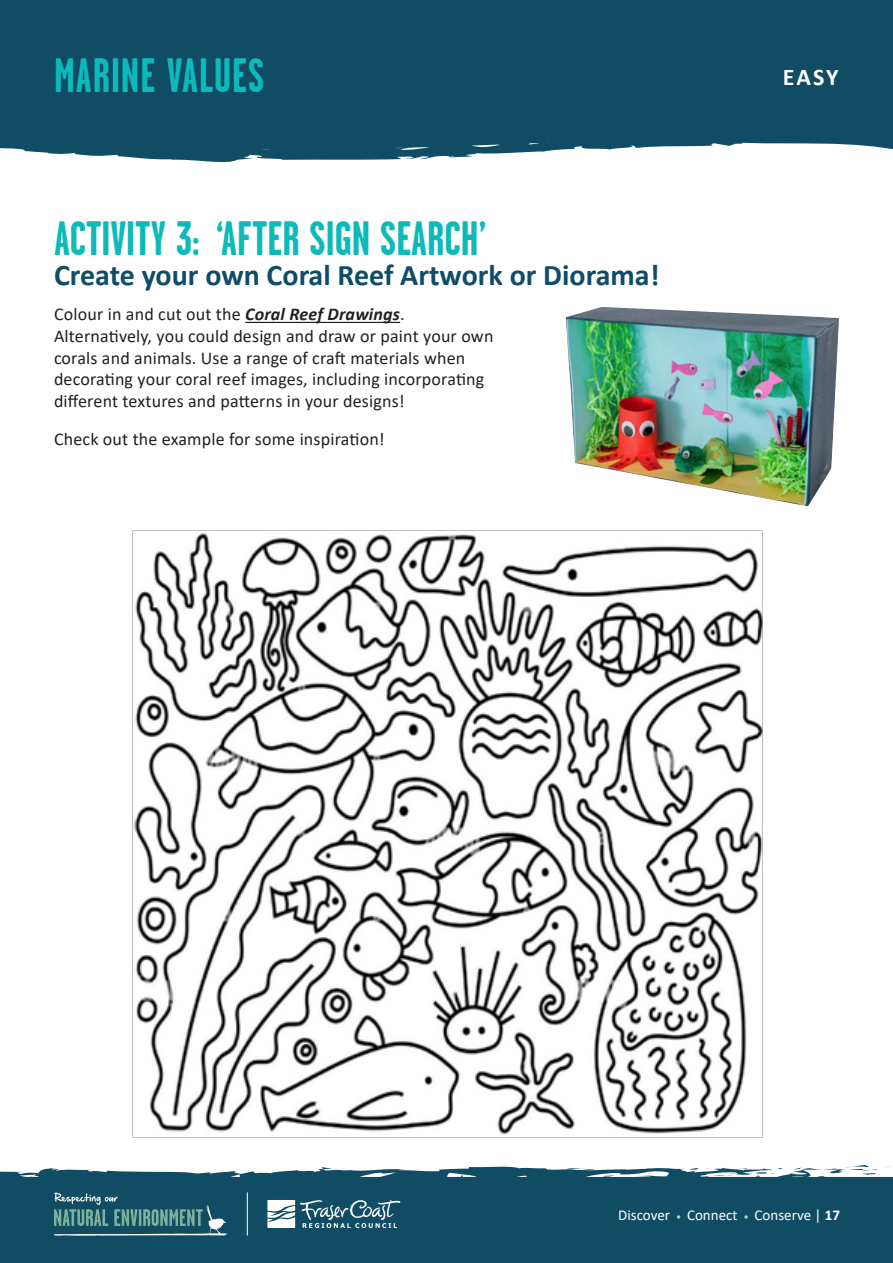
<style>
.page{position:relative;width:893px;height:1263px;background:#fff}
.page>*{position:absolute;margin:0;border:0;box-sizing:border-box;transform-origin:0 0}
.t1{font:700 48px "Garage Gothic";color:#0dbab9}
.t2{font:700 48px "Garage Gothic";letter-spacing:.02em;color:#0dbab9}
.t3{font:700 30px "Calibri";color:#104c65}
.t4{font:700 24px "Calibri";color:#fff}
.t5{font:18px/21.6px "Calibri";letter-spacing:.01em;color:#231f20}
.t6{font:15px "Calibri";color:#fff}
.s1{font-weight:700;font-style:italic}
.s2{font-weight:700}
</style>
<div class="page">
<svg style="left:0;top:1165px;width:893px;height:98px;background:#225a70"></svg>
<svg style="left:677px;top:1215px;width:3px;height:4px"></svg>
<svg style="left:744px;top:1215px;width:4px;height:4px"></svg>
<svg style="left:267px;top:1200px;width:134px;height:28px"></svg>
<svg style="left:54px;top:1192px;width:173px;height:44px;background:#366c79"></svg>
<hr style="left:247px;top:1193px;width:1px;height:42px;background:#fff">
<div style="left:0;top:0;width:893px;height:162px;background:#104c64"></div>
<hr style="left:245px;top:322px;width:155px;height:1px;background:#231f20">
<img style="left:132px;top:530px;width:631px;height:608px">
<img style="left:566px;top:307px;width:273px;height:199px">
<p class="t2" style="left:54px;top:50px;width:212px">MARINE VALUES</p>
<p class="t1" style="left:54px;top:213px;width:434px">ACTIVITY 3: ‘AFTER SIGN SEARCH’</p>
<p class="t3" style="left:54px;top:254px;width:607px">Create your own Coral Reef Artwork or Diorama!</p>
<p class="t5" style="left:54px;top:303px;width:441px">Colour in and cut out the <span class="s1">Coral Reef Drawings</span>.<br>Alternatively, you could design and draw or paint your own corals and animals. Use a range of craft materials when decorating your coral reef images, including incorporating different textures and patterns in your designs!</p>
<p class="t5" style="left:54px;top:428px;width:332px">Check out the example for some inspiration!</p>
<p class="t4" style="left:783px;top:60px;width:57px">EASY</p>
<p class="t6" style="left:618px;top:1205px;width:223px">Discover Connect Conserve | <span class="s2">17</span></p>
</div>
